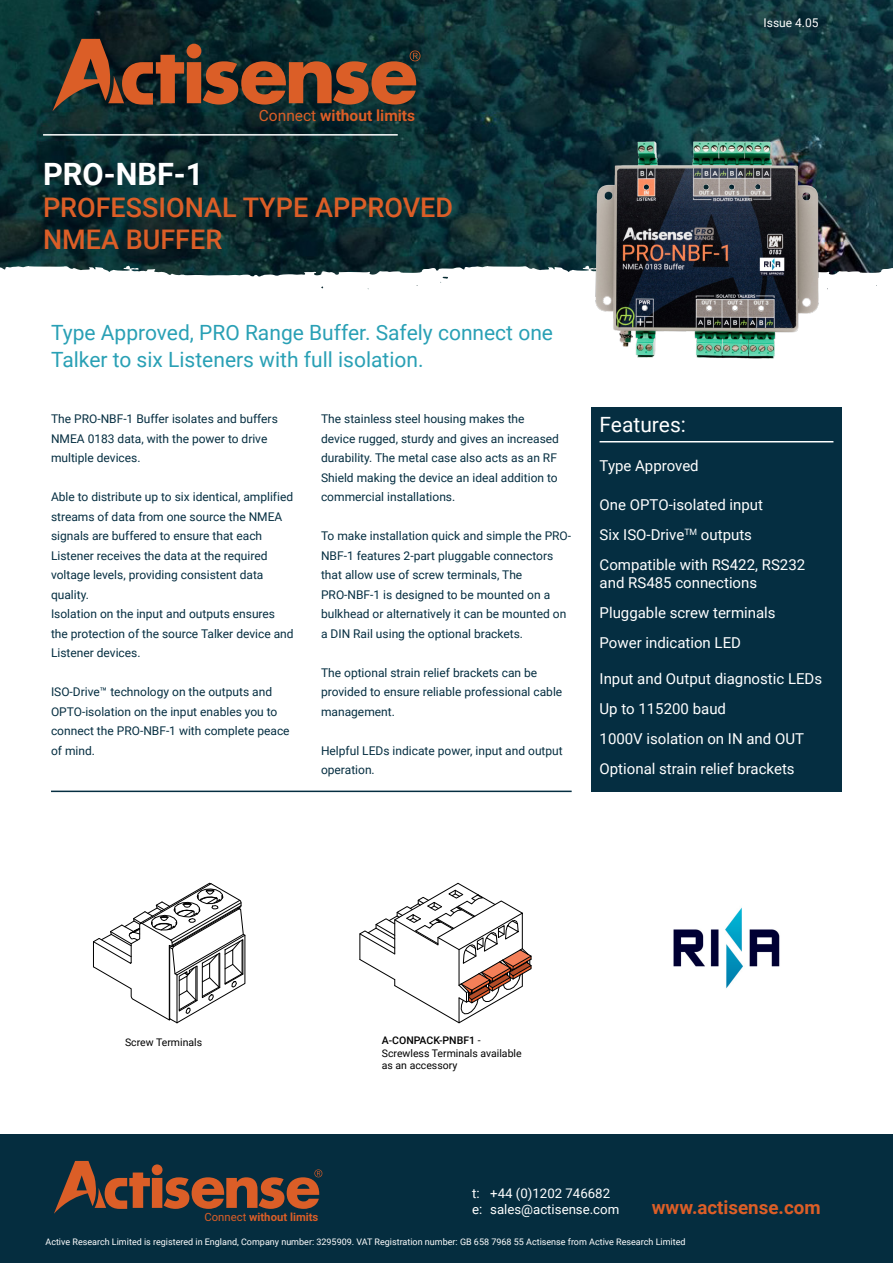
<style>
.page{position:relative;width:893px;height:1263px;background:#fff}
.page>*{position:absolute;margin:0;border:0;box-sizing:border-box;transform-origin:0 0}
.t1{font:700 30.75px "Roboto";color:#fff}
.t2{font:500 27px/32.4px "Roboto";color:#dc5e27}
.t3{font:21px/27px "Roboto";color:#29a0b5}
.t4{font:21px "Roboto";color:#fff}
.t5{font:700 18.75px "Roboto";color:#dc5e27}
.t6{font:700 15.45px "Roboto";color:#dc5e27}
.t7{font:15px/30px "Roboto";color:#fff}
.t8{font:13.2px/16.5px "Roboto";color:#fff}
.t9{font:12px/19.5px "Roboto";color:#052e41}
.t10{font:12px "Roboto";color:#fff}
.t11{font:700 11.25px "Roboto";color:#dc5e27}
.t12{font:10.5px/12.6px "Roboto";color:#000}
.t13{font:9px "Roboto";color:#fff}
.s1{font-weight:400}
.s2{font-weight:500}
</style>
<div class="page">
<img style="left:0;top:0;width:893px;height:266px">
<svg style="left:0;top:266px;width:893px;height:40px"></svg>
<div style="left:0;top:1134px;width:893px;height:129px;background:#052d3f"></div>
<hr style="left:43px;top:134px;width:355px;height:2px;background:#fff">
<div style="left:591px;top:408px;width:251px;height:384px;background:#052e41"></div>
<hr style="left:600px;top:441px;width:233px;height:1px;background:#fff">
<hr style="left:51px;top:791px;width:521px;height:1px;background:#052e41">
<img style="left:596px;top:142px;width:222px;height:217px">
<svg style="left:93px;top:882px;width:153px;height:142px"></svg>
<svg style="left:359px;top:882px;width:173px;height:142px"></svg>
<img style="left:673px;top:907px;width:107px;height:82px">
<svg style="left:52px;top:39px;width:368px;height:72px;background:#5a3d29"></svg>
<div style="left:187px;top:44px;width:14px;height:14px;background:#db5e27;border-radius:50%"></div>
<svg style="left:54px;top:1161px;width:268px;height:53px"></svg>
<div style="left:152px;top:1164px;width:11px;height:11px;background:#db5e27;border-radius:50%"></div>
<p class="t10" style="left:764px;top:14px;width:56px">Issue 4.05</p>
<p class="t6" style="left:259px;top:105px;width:158px"><span class="s1">Connect</span> without limits</p>
<h1 class="t1" style="left:43px;top:152px;width:162px">PRO-NBF-1</h1>
<h2 class="t2" style="left:43px;top:190px;width:411px">PROFESSIONAL TYPE APPROVED<br>NMEA BUFFER</h2>
<h3 class="t3" style="left:51px;top:318px;width:504px">Type Approved, PRO Range Buffer. Safely connect one<br>Talker to six Listeners with full isolation.</h3>
<p class="t9" style="left:51px;top:409px;width:228px">The PRO-NBF-1 Buffer isolates and buffers<br>NMEA 0183 data, with the power to drive multiple devices.</p>
<p class="t9" style="left:51px;top:487px;width:244px">Able to distribute up to six identical, amplified streams of data from one source the NMEA signals are buffered to ensure that each Listener receives the data at the required voltage levels, providing consistent data quality.<br>Isolation on the input and outputs ensures the protection of the source Talker device and Listener devices.</p>
<p class="t9" style="left:51px;top:682px;width:240px">ISO-Drive™ technology on the outputs and OPTO-isolation on the input enables you to connect the PRO-NBF-1 with complete peace of mind.</p>
<p class="t9" style="left:321px;top:409px;width:239px">The stainless steel housing makes the device rugged, sturdy and gives an increased durability. The metal case also acts as an RF Shield making the device an ideal addition to commercial installations.</p>
<p class="t9" style="left:321px;top:526px;width:252px">To make installation quick and simple the PRO-NBF-1 features 2-part pluggable connectors that allow use of screw terminals, The PRO-NBF-1 is designed to be mounted on a bulkhead or alternatively it can be mounted on a DIN Rail using the optional brackets.</p>
<p class="t9" style="left:321px;top:662px;width:243px">The optional strain relief brackets can be provided to ensure reliable professional cable management.</p>
<p class="t9" style="left:321px;top:740px;width:243px">Helpful LEDs indicate power, input and output operation.</p>
<h3 class="t4" style="left:600px;top:410px;width:88px">Features:</h3>
<p class="t7" style="left:600px;top:450px;width:101px">Type Approved</p>
<p class="t7" style="left:600px;top:489px;width:207px">One OPTO-isolated input<br>Six ISO-Drive<sup>TM</sup> outputs<br>Compatible with RS422, RS232</p>
<p class="t7" style="left:600px;top:567px;width:178px">and RS485 connections<br>Pluggable screw terminals<br>Power indication LED</p>
<p class="t7" style="left:600px;top:663px;width:224px">Input and Output diagnostic LEDs<br>Up to 115200 baud<br>1000V isolation on IN and OUT<br>Optional strain relief brackets</p>
<p class="t12" style="left:125px;top:1035px;width:79px">Screw Terminals</p>
<p class="t12" style="left:382px;top:1034px;width:141px"><span class="s2">A-CONPACK-PNBF1</span> -<br>Screwless Terminals available as an accessory</p>
<p class="t11" style="left:204px;top:1209px;width:115px"><span class="s1">Connect</span> without limits</p>
<p class="t8" style="left:472px;top:1184px;width:149px">t: +44 (0)1202 746682 e: sales@actisense.com</p>
<h3 class="t5" style="left:652px;top:1194px;width:170px">www.actisense.com</h3>
<p class="t13" style="left:45px;top:1236px;width:642px">Active Research Limited is registered in England, Company number: 3295909. VAT Registration number: GB 658 7968 55 Actisense from Active Research Limited</p>
</div>
